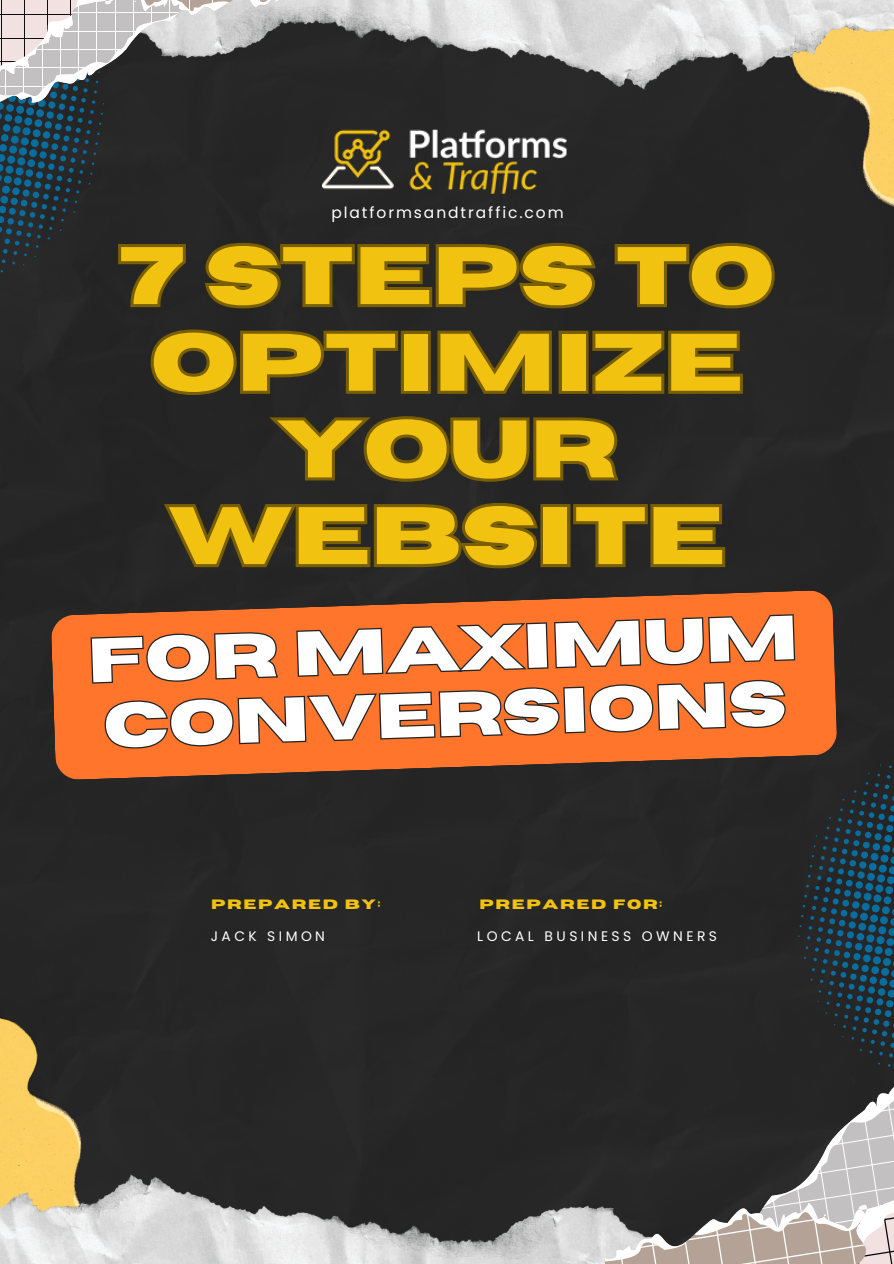
<style>
.page{position:relative;width:894px;height:1264px;background:#fff}
.page>*{position:absolute;margin:0;border:0;box-sizing:border-box;transform-origin:0 0}
.t1{font:700 81.3px/86.7px "Horizon";color:#f2c210;text-align:center}
.t2{font:700 62.25px/65.4px "Horizon";color:#fff}
.t3{font:15.45px "Poppins";letter-spacing:.125em;color:#fff}
.t4{font:13.8px "Poppins";letter-spacing:.25em;color:#fff}
.t5{font:700 13.5px "Horizon";letter-spacing:.125em;color:#f2c210}
</style>
<div class="page">
<div style="left:0;top:89px;width:893px;height:1085px;background:#262626"></div>
<svg style="left:51px;top:590px;width:785px;height:189px;background:#b35929"></svg>
<img style="left:0;top:1010px;width:231px;height:164px">
<img style="left:712px;top:89px;width:181px;height:210px">
<img style="left:0;top:1174px;width:597px;height:89px">
<img style="left:295px;top:0;width:598px;height:89px">
<svg style="left:0;top:0;width:295px;height:272px;background:#4f5356"></svg>
<svg style="left:597px;top:764px;width:297px;height:499px;background:#3d4041"></svg>
<svg style="left:89px;top:612px;width:707px;height:74px;background:#dd6829"></svg>
<svg style="left:102px;top:677px;width:685px;height:74px;background:#dd6829"></svg>
<img style="left:323px;top:123px;width:247px;height:72px">
<svg style="left:115px;top:239px;width:662px;height:73px;background:#403819"></svg>
<svg style="left:148px;top:326px;width:597px;height:72px;background:#433918"></svg>
<svg style="left:262px;top:413px;width:360px;height:72px;background:#3e371a"></svg>
<svg style="left:159px;top:499px;width:569px;height:73px;background:#443a18"></svg>
<h2 class="t3" style="left:331px;top:202px;width:234px">platformsandtraffic.com</h2>
<h1 class="t1" style="left:119px;top:235px;width:657px">7 STEPS TO<br>OPTIMIZE<br>YOUR<br>WEBSITE</h1>
<p class="t2" style="left:87px;top:630px;width:712px;rotate:-2deg">FOR MAXIMUM<br>CONVERSIONS</p>
<p class="t5" style="left:479px;top:897px;width:184px">PREPARED FOR:</p>
<p class="t5" style="left:211px;top:897px;width:171px">PREPARED BY:</p>
<p class="t4" style="left:211px;top:926px;width:116px">JACK SIMON</p>
<p class="t4" style="left:477px;top:926px;width:241px">LOCAL BUSINESS OWNERS</p>
</div>
